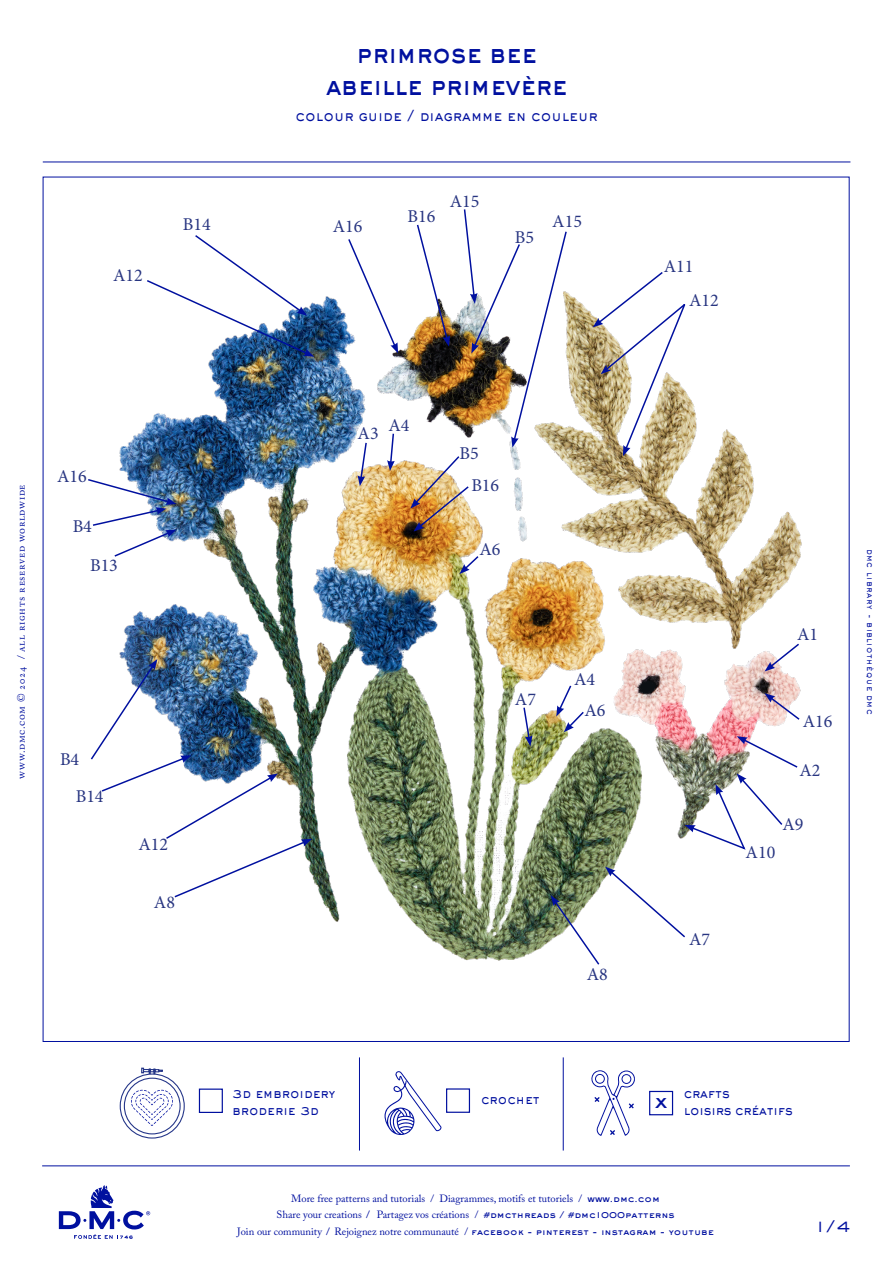
<style>
.page{position:relative;width:893px;height:1263px;background:#fff}
.page>*{position:absolute;margin:0;border:0;box-sizing:border-box;transform-origin:0 0}
.t1{font:800 27px/32.4px "Sackers Gothic Std";letter-spacing:-.02em;color:#00109f;text-align:center;scale:.85 1}
.t2{font:800 19.2px "Sackers Gothic Std";color:#00109f}
.t3{font:18px/34px "Minion Pro";color:#283581}
.t4{font:500 15.75px "Sackers Gothic Std";color:#00109f}
.t5{font:500 15px "Sackers Gothic Std";letter-spacing:.01em;color:#00109f;scale:.85 1}
.t6{font:500 13.35px/17.1px "Sackers Gothic Std";letter-spacing:.01em;color:#00109f;scale:.85 1}
.t7{font:500 13.35px/17.1px "Sackers Gothic Std";letter-spacing:-.01em;color:#00109f;scale:.85 1}
.t8{font:10.5px/16.5px "Adobe Caslon Pro";color:#00109f;text-align:center}
.t9{font:10.5px "Adobe Caslon Pro";letter-spacing:.045em;color:#00109f}
.t10{font:500 9px "Sackers Gothic Std";letter-spacing:.08em;color:#00109f;scale:.85 1}
.s1{font-size:12px}
.s2{font-family:"Sackers Gothic Std";font-weight:800;font-size:9px}
.s3{font-weight:600}
.s4{font-family:"Sackers Gothic Std";font-weight:500;font-size:9px}
</style>
<div class="page">
<img style="left:119px;top:293px;width:683px;height:668px">
<hr style="left:563px;top:1057px;width:1px;height:93px;background:#00109f">
<hr style="left:359px;top:1057px;width:1px;height:93px;background:#00109f">
<svg style="left:593px;top:272px;width:95px;height:184px"></svg>
<svg style="left:765px;top:642px;width:36px;height:29px"></svg>
<svg style="left:765px;top:693px;width:36px;height:28px"></svg>
<img style="left:685px;top:736px;width:114px;height:115px">
<svg style="left:551px;top:867px;width:136px;height:98px"></svg>
<svg style="left:522px;top:706px;width:10px;height:40px"></svg>
<svg style="left:556px;top:684px;width:29px;height:48px"></svg>
<svg style="left:459px;top:554px;width:21px;height:20px"></svg>
<svg style="left:358px;top:441px;width:10px;height:45px"></svg>
<svg style="left:387px;top:432px;width:8px;height:39px"></svg>
<img style="left:410px;top:455px;width:60px;height:76px">
<img style="left:463px;top:209px;width:105px;height:239px">
<svg style="left:416px;top:224px;width:34px;height:123px"></svg>
<svg style="left:347px;top:239px;width:51px;height:114px"></svg>
<img style="left:90px;top:659px;width:222px;height:240px">
<img style="left:88px;top:478px;width:88px;height:80px">
<svg style="left:145px;top:235px;width:169px;height:122px"></svg>
<svg style="left:119px;top:1068px;width:66px;height:71px"></svg>
<svg style="left:384px;top:1071px;width:58px;height:64px"></svg>
<svg style="left:591px;top:1070px;width:44px;height:66px"></svg>
<div style="left:199px;top:1088px;width:24px;height:25px;border:1px solid #00109f"></div>
<div style="left:446px;top:1088px;width:24px;height:25px;border:1px solid #00109f"></div>
<div style="left:649px;top:1091px;width:24px;height:24px;border:1px solid #00109f"></div>
<hr style="left:43px;top:162px;width:807px;height:1px;background:#00109f">
<hr style="left:42px;top:1165px;width:808px;height:1px;background:#00109f">
<svg style="left:59px;top:1185px;width:91px;height:54px"></svg>
<h3 class="t3" style="left:113px;top:258px;width:31px">A12</h3>
<h3 class="t3" style="left:183px;top:208px;width:29px">B14</h3>
<h1 class="t1" style="left:326px;top:36px;width:285px">primrose bee abeille primevère</h1>
<h3 class="t5" style="left:296px;top:105px;width:357px">colour guide / diagramme en couleur</h3>
<h3 class="t3" style="left:333px;top:210px;width:31px">A16</h3>
<h3 class="t3" style="left:407px;top:199px;width:29px">B16</h3>
<h3 class="t3" style="left:450px;top:185px;width:31px">A15</h3>
<h3 class="t3" style="left:515px;top:220px;width:21px">B5</h3>
<h3 class="t3" style="left:552px;top:204px;width:31px">A15</h3>
<h3 class="t3" style="left:689px;top:249px;width:31px;text-indent:-25px">A11<br>A12</h3>
<p class="t9" style="left:15px;top:778px;width:296px;rotate:-90deg">www.dmc.com © 2024 / all rights reserved worldwide</p>
<h3 class="t3" style="left:57px;top:460px;width:31px">A16</h3>
<h3 class="t3" style="left:90px;top:507px;width:29px;line-height:39px;text-indent:-17px">B4<br>B13</h3>
<h3 class="t3" style="left:60px;top:742px;width:21px">B4</h3>
<h3 class="t3" style="left:76px;top:780px;width:29px">B14</h3>
<h3 class="t3" style="left:138px;top:827px;width:31px">A12</h3>
<h3 class="t3" style="left:154px;top:886px;width:23px">A8</h3>
<h3 class="t3" style="left:358px;top:416px;width:23px">A3</h3>
<h3 class="t3" style="left:388px;top:408px;width:23px">A4</h3>
<h3 class="t3" style="left:459px;top:436px;width:21px">B5</h3>
<h3 class="t3" style="left:471px;top:468px;width:29px">B16</h3>
<h3 class="t3" style="left:479px;top:532px;width:23px">A6</h3>
<h3 class="t3" style="left:515px;top:682px;width:23px">A7</h3>
<h3 class="t3" style="left:574px;top:662px;width:23px">A4</h3>
<h3 class="t3" style="left:584px;top:693px;width:23px">A6</h3>
<h3 class="t3" style="left:587px;top:957px;width:23px">A8</h3>
<h3 class="t3" style="left:689px;top:922px;width:23px">A7</h3>
<h3 class="t3" style="left:797px;top:617px;width:23px">A1</h3>
<h3 class="t3" style="left:803px;top:705px;width:31px">A16</h3>
<h3 class="t3" style="left:799px;top:753px;width:23px">A2</h3>
<h3 class="t3" style="left:746px;top:835px;width:31px">A10</h3>
<h3 class="t3" style="left:782px;top:807px;width:23px">A9</h3>
<p class="t10" style="left:876px;top:549px;width:196px;rotate:90deg">dmc library - bibliothèque dmc</p>
<p class="t6" style="left:232px;top:1084px;width:123px"><span class="s1">3</span>d embroidery broderie <span class="s1">3</span>d</p>
<p class="t6" style="left:481px;top:1091px;width:70px">crochet</p>
<p class="t7" style="left:684px;top:1084px;width:130px">crafts<br>loisirs créatifs</p>
<h2 class="t2" style="left:655px;top:1088px;width:14px">x</h2>
<p class="t8" style="left:237px;top:1189px;width:478px">More free patterns and tutorials / Diagrammes, motifs et tutoriels / <span class="s2">www.dmc.com<br></span>Share your creations <span class="s3">/</span> Partagez vos créations / <span class="s2">#dmcthreads</span> <span class="s4">/</span> <span class="s2">#dmc1000patterns<br></span>Join our community <span class="s3">/</span> Rejoignez notre communauté / <span class="s2">facebook - pinterest - instagram - youtube</span></p>
<h3 class="t4" style="left:816px;top:1216px;width:36px">1/4</h3>
</div>
